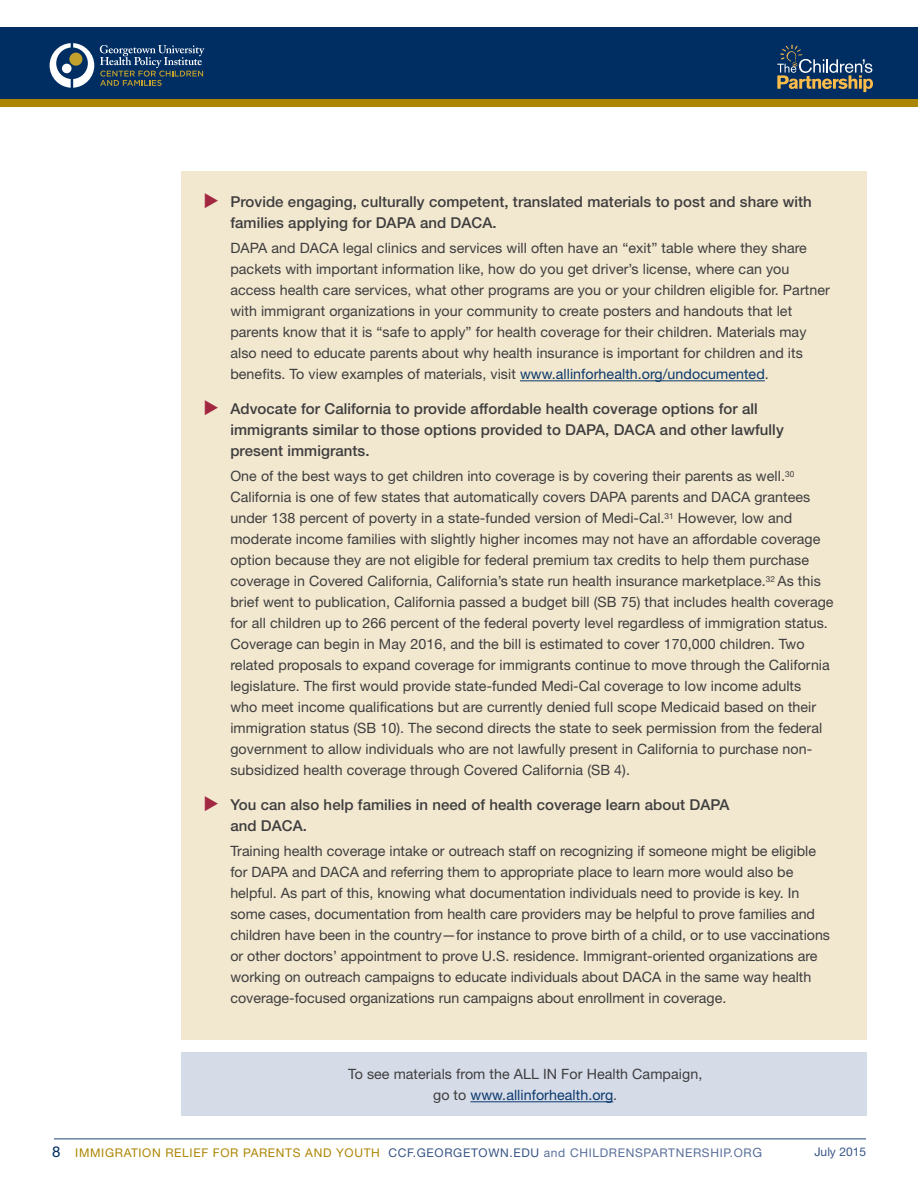
<style>
.page{position:relative;width:918px;height:1188px;background:#fff}
.page>*{position:absolute;margin:0;border:0;box-sizing:border-box;transform-origin:0 0}
.t1{font:500 15px/21px "Helvetica Neue LT Std";letter-spacing:.005em;color:#3e3e3f}
.body_copy_indent{font:14.25px/21px "Helvetica Neue LT Std";letter-spacing:.005em;color:#3e3e3f}
.Headers{font:14.25px/21px "Helvetica Neue LT Std";letter-spacing:.005em;color:#3e3e3f;text-align:center}
.t2{font:12px "Helvetica Neue LT Std";letter-spacing:.055em;color:#ad8504}
.t3{font:12px "Helvetica Neue LT Std";color:#375586}
.s1{color:#0a396d}
.s2{font-size:15px;color:#002c62}
.s3{color:#375586}
.s4{color:#596f9a}
.s5{font-size:12.75px;color:#596f9a}
</style>
<div class="page">
<hr style="left:54px;top:1138px;width:812px;height:1px;background:#1c4779">
<div style="left:0;top:27px;width:918px;height:72px;background:#002d62"></div>
<svg style="left:100px;top:45px;width:104px;height:41px"></svg>
<svg style="left:50px;top:43px;width:44px;height:45px"></svg>
<div style="left:0;top:99px;width:918px;height:8px;background:#ad8504"></div>
<svg style="left:777px;top:44px;width:96px;height:48px"></svg>
<div style="left:182px;top:171px;width:685px;height:869px;background:#f2e7cf"></div>
<div style="left:182px;top:1052px;width:685px;height:64px;background:#d6dbe8"></div>
<hr style="left:520px;top:380px;width:245px;height:1px;background:#0a396d">
<hr style="left:470px;top:1101px;width:143px;height:1px;background:#0a396d">
<p class="t1" style="left:230px;top:191px;width:583px">Provide engaging, culturally competent, translated materials to post and share with families applying for DAPA and DACA.</p>
<p class="body_copy_indent" style="left:230px;top:238px;width:601px">DAPA and DACA legal clinics and services will often have an “exit” table where they share packets with important information like, how do you get driver’s license, where can you access health care services, what other programs are you or your children eligible for. Partner with immigrant organizations in your community to create posters and handouts that let parents know that it is “safe to apply” for health coverage for their children. Materials may also need to educate parents about why health insurance is important for children and its benefits. To view examples of materials, visit <span class="s1">www.allinforhealth.org/undocumented</span>.</p>
<p class="t1" style="left:230px;top:398px;width:555px">Advocate for California to provide affordable health coverage options for all immigrants similar to those options provided to DAPA, DACA and other lawfully present immigrants.</p>
<p class="body_copy_indent" style="left:230px;top:466px;width:605px">One of the best ways to get children into coverage is by covering their parents as well.<sup>30<br></sup>California is one of few states that automatically covers DAPA parents and DACA grantees under 138 percent of poverty in a state-funded version of Medi-Cal.<sup>31</sup> However, low and moderate income families with slightly higher incomes may not have an affordable coverage option because they are not eligible for federal premium tax credits to help them purchase coverage in Covered California, California’s state run health insurance marketplace.<sup>32</sup> As this brief went to publication, California passed a budget bill (SB 75) that includes health coverage for all children up to 266 percent of the federal poverty level regardless of immigration status.<br>Coverage can begin in May 2016, and the bill is estimated to cover 170,000 children. Two related proposals to expand coverage for immigrants continue to move through the California legislature. The first would provide state-funded Medi-Cal coverage to low income adults<br>who meet income qualifications but are currently denied full scope Medicaid based on their immigration status (SB 10). The second directs the state to seek permission from the federal government to allow individuals who are not lawfully present in California to purchase non&shy;subsidized health coverage through Covered California (SB 4).</p>
<p class="t1" style="left:230px;top:794px;width:501px">You can also help families in need of health coverage learn about DAPA and DACA.</p>
<p class="body_copy_indent" style="left:230px;top:841px;width:601px">Training health coverage intake or outreach staff on recognizing if someone might be eligible for DAPA and DACA and referring them to appropriate place to learn more would also be helpful. As part of this, knowing what documentation individuals need to provide is key. In some cases, documentation from health care providers may be helpful to prove families and children have been in the country—for instance to prove birth of a child, or to use vaccinations or other doctors’ appointment to prove U.S. residence. Immigrant-oriented organizations are working on outreach campaigns to educate individuals about DACA in the same way health coverage-focused organizations run campaigns about enrollment in coverage.</p>
<p class="Headers" style="left:348px;top:1064px;width:356px">To see materials from the ALL IN For Health Campaign, go to <span class="s1">www.allinforhealth.org</span>.</p>
<p class="t2" style="left:52px;top:1145px;width:711px"><span class="s2">8</span> IMMIGRATION RELIEF FOR PARENTS AND YOUTH <span class="s3">CCF.GEORGETOWN.EDU</span> <span class="s4">and CHILDRENSPARTNERSHIP.OR</span><span class="s5">G</span></p>
<p class="t3" style="left:814px;top:1145px;width:53px">July 2015</p>
</div>
